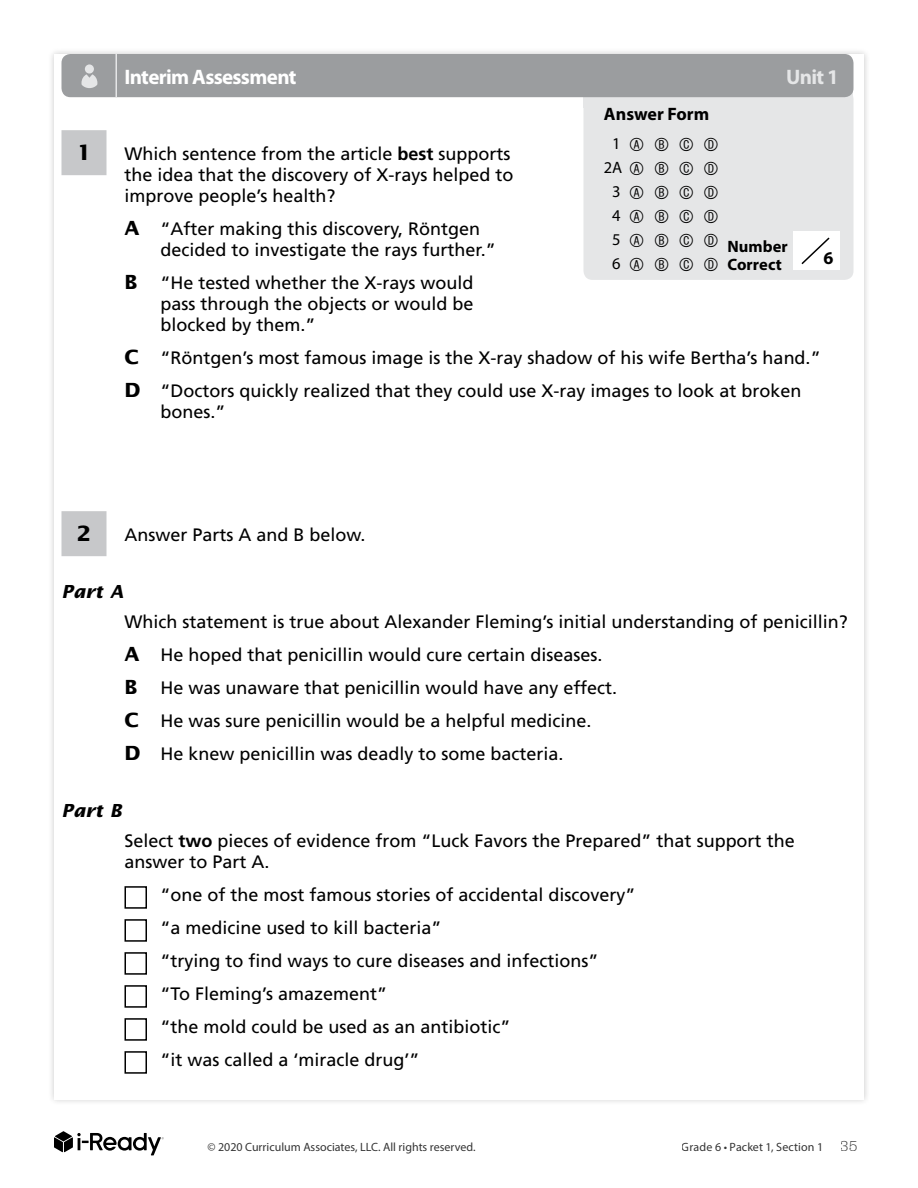
<style>
.page{position:relative;width:918px;height:1188px;background:#fff}
.page>*{position:absolute;margin:0;border:0;box-sizing:border-box;transform-origin:0 0}
.t1{font:700 21px "Myriad Pro";letter-spacing:-.035em;color:#fff}
.t2{font:700 21px "Myriad Pro";color:#e5e6e7}
.t3{font:700 21px "Lucida Sans Std";color:#000}
.t4{font:18px/33px "Frutiger LT Std";color:#000}
.t5{font:18px/24px "Circle Frame";color:#000;text-align:center}
.t6{font:700 18px "Myriad Pro";color:#000}
.t7{font:italic 700 18px "Lucida Sans Std";color:#000}
.t8{font:700 16.5px/18px "Myriad Pro";letter-spacing:.005em;color:#000}
.t9{font:12px "Myriad Pro";color:#000}
.s1{font-family:"Myriad Pro";font-size:16.5px}
.s2{font-weight:700}
.s3{font-family:"Lucida Sans Std";font-weight:700;font-size:19.5px}
.s4{font-family:"Jubilat";font-weight:300;font-size:15px}
</style>
<div class="page">
<svg style="left:54px;top:1131px;width:110px;height:24px"></svg>
<div style="left:48px;top:48px;width:823px;height:1058px;background:#f3f3f3"></div>
<div style="left:54px;top:54px;width:810px;height:1046px;background:#fff"></div>
<div style="left:584px;top:90px;width:270px;height:190px;background:#e5e6e7;border-radius:9px"></div>
<div style="left:584px;top:86px;width:270px;height:22px;background:#e5e6e7"></div>
<div style="left:793px;top:232px;width:47px;height:38px;background:#fff"></div>
<svg style="left:801px;top:237px;width:29px;height:28px"></svg>
<div style="left:62px;top:54px;width:792px;height:43px;background:#9b9d9f;border-radius:9px"></div>
<div style="left:85px;top:64px;width:9px;height:10px;background:#e5e6e7;border-radius:50%"></div>
<svg style="left:81px;top:74px;width:16px;height:14px"></svg>
<hr style="left:116px;top:54px;width:1px;height:44px;background:#e5e6e7">
<div style="left:62px;top:130px;width:44px;height:45px;background:#c7c8ca"></div>
<div style="left:62px;top:511px;width:44px;height:45px;background:#c7c8ca"></div>
<div style="left:124px;top:886px;width:23px;height:23px;border:2px solid #000"></div>
<div style="left:124px;top:919px;width:23px;height:23px;border:2px solid #000"></div>
<div style="left:124px;top:952px;width:23px;height:23px;border:2px solid #000"></div>
<div style="left:124px;top:985px;width:23px;height:23px;border:2px solid #000"></div>
<div style="left:124px;top:1018px;width:23px;height:23px;border:2px solid #000"></div>
<div style="left:124px;top:1051px;width:23px;height:23px;border:2px solid #000"></div>
<p class="t1" style="left:124px;top:65px;width:174px">Interim Assessment</p>
<p class="t2" style="left:786px;top:65px;width:54px">Unit 1</p>
<p class="t6" style="left:604px;top:104px;width:107px">Answer Form</p>
<p class="t5" style="left:604px;top:133px;width:117px"><span class="s1">1</span> A B C D<br><span class="s1">2A</span> A B C D<br><span class="s1">3</span> A B C D<br><span class="s1">4</span> A B C D<br><span class="s1">5</span> A B C D<br><span class="s1">6</span> A B C D</p>
<p class="t3" style="left:77px;top:141px;width:16px">1</p>
<p class="t4" style="left:124px;top:144px;width:391px;line-height:21px">Which sentence from the article <span class="s2">best</span> supports the idea that the discovery of X-rays helped to improve people’s health?</p>
<p class="t4" style="left:161px;top:219px;width:337px;line-height:21px;text-indent:-36px"><span class="s3">A</span> “After making this discovery, Röntgen decided to investigate the rays further.”</p>
<p class="t4" style="left:160px;top:273px;width:315px;line-height:21px;text-align:justify;text-indent:-36px"><span class="s3">B</span> “He tested whether the X-rays would pass through the objects or would be blocked by them.”</p>
<p class="t4" style="left:124px;top:342px;width:698px"><span class="s3">C</span> “Röntgen’s most famous image is the X-ray shadow of his wife Bertha’s hand.”<br><span class="s3">D</span> “Doctors quickly realized that they could use X-ray images to look at broken</p>
<p class="t4" style="left:161px;top:396px;width:67px">bones.”</p>
<p class="t8" style="left:728px;top:238px;width:62px">Number<br>Correct</p>
<p class="t6" style="left:824px;top:248px;width:11px">6</p>
<p class="t3" style="left:77px;top:522px;width:16px">2</p>
<p class="t4" style="left:124px;top:519px;width:243px">Answer Parts A and B below.</p>
<p class="t7" style="left:62px;top:582px;width:64px">Part A</p>
<p class="t4" style="left:124px;top:606px;width:725px">Which statement is true about Alexander Fleming’s initial understanding of penicillin?<br><span class="s3">A</span> He hoped that penicillin would cure certain diseases.<br><span class="s3">B</span> He was unaware that penicillin would have any effect.<br><span class="s3">C</span> He was sure penicillin would be a helpful medicine.<br><span class="s3">D</span> He knew penicillin was deadly to some bacteria.</p>
<p class="t7" style="left:62px;top:801px;width:62px">Part B</p>
<p class="t4" style="left:125px;top:831px;width:672px;line-height:21px">Select <span class="s2">two</span> pieces of evidence from “Luck Favors the Prepared” that support the answer to Part A.</p>
<p class="t4" style="left:160px;top:879px;width:477px">“one of the most famous stories of accidental discovery” “a medicine used to kill bacteria”<br>“trying to find ways to cure diseases and infections”<br>“To Fleming’s amazement”<br>“the mold could be used as an antibiotic”<br>“it was called a ‘miracle drug’”</p>
<p class="t9" style="left:207px;top:1139px;width:270px">© 2020 Curriculum Associates, LLC. All rights reserved.</p>
<p class="t9" style="left:682px;top:1139px;width:177px">Grade 6 • Packet 1, Section 1 <span class="s4">35</span></p>
</div>
